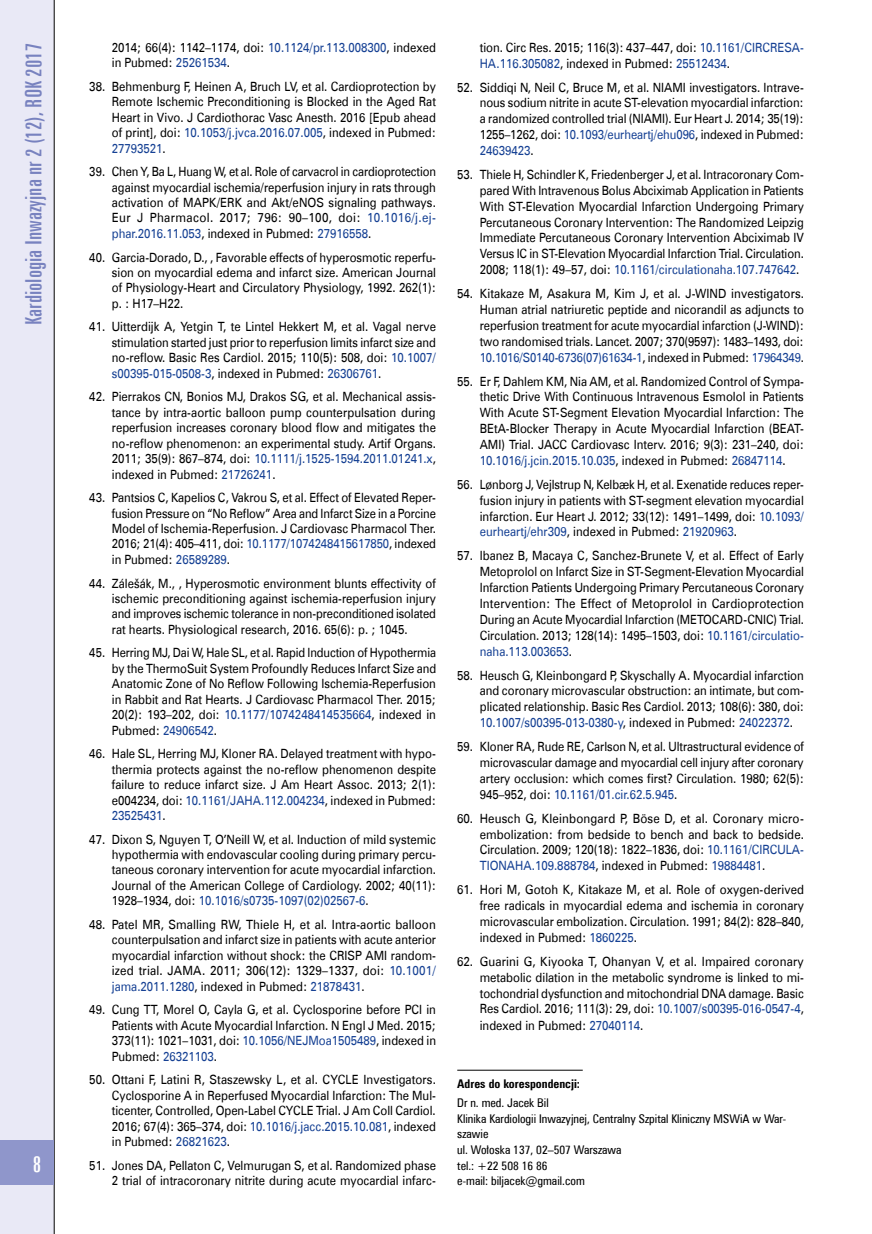
<style>
.page{position:relative;width:872px;height:1234px;background:#fff}
.page>*{position:absolute;margin:0;border:0;box-sizing:border-box;transform-origin:0 0}
.t1{font:22.5px "Zurich X Cn EU";color:#7882bf;scale:1.07 1}
.t2{font:22.5px "Zurich X Cn EU";color:#fff;scale:1.07 1}
.t3{font:12.75px/15.5px "Zurich EU";color:#000;text-align:justify;scale:.9 1}
.t4{font:12.75px/15.5px "Zurich EU";color:#000;text-align:justify;scale:.91 1}
.t5{font:12.75px/15.8px "Zurich EU";color:#000;text-align:justify;scale:.89 1}
.t6{font:12.75px/15.5px "Zurich EU";color:#000;text-align:justify;scale:.88 1}
.t7{font:12px/15.6px "Zurich Cn EU";color:#000}
.t8{font:700 12px "Zurich Cn EU";color:#000}
.s1{color:#164194}
</style>
<div class="page">
<div style="left:0;top:0;width:54px;height:1233px;background:#e9e9f6"></div>
<hr style="left:54px;top:0;width:1px;height:1233px;background:#000">
<div style="left:0;top:1140px;width:54px;height:44px;background:#8f96cb"></div>
<hr style="left:457px;top:1069px;width:126px;height:1px;background:#000">
<h1 class="t1" style="left:20px;top:325px;width:265px;rotate:-90deg">Kardiologia Inwazyjna nr 2 (12), ROK 2017</h1>
<p class="t3" style="left:112px;top:39px;width:362px">2014; 66(4): 1142–1174, doi: <span class="s1">10.1124/pr.113.008300</span>, indexed in Pubmed: <span class="s1">25261534</span>.</p>
<p class="t3" style="left:112px;top:78px;width:362px;text-indent:-23px">38. Behmenburg F, Heinen A, Bruch LV, et al. Cardioprotection by Remote Ischemic Preconditioning is Blocked in the Aged Rat Heart in Vivo. J Cardiothorac Vasc Anesth. 2016 [Epub ahead of print], doi: <span class="s1">10.1053/j.jvca.2016.07.005</span>, indexed in Pubmed:<br><span class="s1">27793521</span>.</p>
<p class="t6" style="left:112px;top:164px;width:370px;text-indent:-23px">39. Chen Y, Ba L, Huang W, et al. Role of carvacrol in cardioprotection against myocardial ischemia/reperfusion injury in rats through activation of MAPK/ERK and Akt/eNOS signaling pathways.<br>Eur J Pharmacol. 2017; 796: 90–100, doi: <span class="s1">10.1016/j.ej&shy;phar.2016.11.053</span>, indexed in Pubmed: <span class="s1">27916558</span>.</p>
<p class="t3" style="left:112px;top:249px;width:362px;text-indent:-23px">40. Garcia-Dorado, D., , Favorable effects of hyperosmotic reperfu&shy;sion on myocardial edema and infarct size. American Journal of Physiology-Heart and Circulatory Physiology, 1992. 262(1): p. : H17–H22.</p>
<p class="t3" style="left:112px;top:319px;width:362px;text-indent:-23px">41. Uitterdijk A, Yetgin T, te Lintel Hekkert M, et al. Vagal nerve stimulation started just prior to reperfusion limits infarct size and no-reflow. Basic Res Cardiol. 2015; 110(5): 508, doi: <span class="s1">10.1007/ s00395-015-0508-3</span>, indexed in Pubmed: <span class="s1">26306761</span>.</p>
<p class="t3" style="left:112px;top:389px;width:362px;text-indent:-23px">42. Pierrakos CN, Bonios MJ, Drakos SG, et al. Mechanical assis&shy;tance by intra-aortic balloon pump counterpulsation during reperfusion increases coronary blood flow and mitigates the no-reflow phenomenon: an experimental study. Artif Organs.<br>2011; 35(9): 867–874, doi: <span class="s1">10.1111/j.1525-1594.2011.01241.x</span>, indexed in Pubmed: <span class="s1">21726241</span>.</p>
<p class="t3" style="left:112px;top:489px;width:362px;text-indent:-23px">43. Pantsios C, Kapelios C, Vakrou S, et al. Effect of Elevated Reper&shy;fusion Pressure on “No Reflow” Area and Infarct Size in a Porcine Model of Ischemia-Reperfusion. J Cardiovasc Pharmacol Ther.<br>2016; 21(4): 405–411, doi: <span class="s1">10.1177/1074248415617850</span>, indexed in Pubmed: <span class="s1">26589289</span>.</p>
<p class="t3" style="left:112px;top:575px;width:362px;text-indent:-23px">44. Zálešák, M., , Hyperosmotic environment blunts effectivity of ischemic preconditioning against ischemia-reperfusion injury and improves ischemic tolerance in non-preconditioned isolated rat hearts. Physiological research, 2016. 65(6): p. ; 1045.</p>
<p class="t5" style="left:112px;top:645px;width:366px;text-indent:-23px">45. Herring MJ, Dai W, Hale SL, et al. Rapid Induction of Hypothermia by the ThermoSuit System Profoundly Reduces Infarct Size and Anatomic Zone of No Reflow Following Ischemia-Reperfusion in Rabbit and Rat Hearts. J Cardiovasc Pharmacol Ther. 2015; 20(2): 193–202, doi: <span class="s1">10.1177/1074248414535664</span>, indexed in Pubmed: <span class="s1">24906542</span>.</p>
<p class="t3" style="left:112px;top:745px;width:362px;text-indent:-23px">46. Hale SL, Herring MJ, Kloner RA. Delayed treatment with hypo&shy;thermia protects against the no-reflow phenomenon despite failure to reduce infarct size. J Am Heart Assoc. 2013; 2(1): e004234, doi: <span class="s1">10.1161/JAHA.112.004234</span>, indexed in Pubmed:<br><span class="s1">23525431</span>.</p>
<p class="t3" style="left:112px;top:831px;width:362px;text-indent:-23px">47. Dixon S, Nguyen T, O’Neill W, et al. Induction of mild systemic hypothermia with endovascular cooling during primary percu&shy;taneous coronary intervention for acute myocardial infarction.<br>Journal of the American College of Cardiology. 2002; 40(11):<br>1928–1934, doi: <span class="s1">10.1016/s0735-1097(02)02567-6</span>.</p>
<p class="t4" style="left:112px;top:916px;width:358px;text-indent:-22px">48. Patel MR, Smalling RW, Thiele H, et al. Intra-aortic balloon counterpulsation and infarct size in patients with acute anterior myocardial infarction without shock: the CRISP AMI random&shy;ized trial. JAMA. 2011; 306(12): 1329–1337, doi: <span class="s1">10.1001/ jama.2011.1280</span>, indexed in Pubmed: <span class="s1">21878431</span>.</p>
<p class="t3" style="left:112px;top:1001px;width:362px;text-indent:-23px">49. Cung TT, Morel O, Cayla G, et al. Cyclosporine before PCI in Patients with Acute Myocardial Infarction. N Engl J Med. 2015; 373(11): 1021–1031, doi: <span class="s1">10.1056/NEJMoa1505489</span>, indexed in Pubmed: <span class="s1">26321103</span>.</p>
<p class="t4" style="left:112px;top:1071px;width:358px;text-indent:-22px">50. Ottani F, Latini R, Staszewsky L, et al. CYCLE Investigators.<br>Cyclosporine A in Reperfused Myocardial Infarction: The Mul&shy;ticenter, Controlled, Open-Label CYCLE Trial. J Am Coll Cardiol.<br>2016; 67(4): 365–374, doi: <span class="s1">10.1016/j.jacc.2015.10.081</span>, indexed in Pubmed: <span class="s1">26821623</span>.</p>
<p class="t3" style="left:89px;top:1156px;width:387px;text-align:right">51. Jones DA, Pellaton C, Velmurugan S, et al. Randomized phase<br>2 trial of intracoronary nitrite during acute myocardial infarc-</p>
<h1 class="t2" style="left:33px;top:1150px;width:9px">8</h1>
<p class="t3" style="left:480px;top:39px;width:362px">tion. Circ Res. 2015; 116(3): 437–447, doi: <span class="s1">10.1161/CIRCRESA-<br>HA.116.305082</span>, indexed in Pubmed: <span class="s1">25512434</span>.</p>
<p class="t3" style="left:480px;top:79px;width:362px;text-indent:-23px">52. Siddiqi N, Neil C, Bruce M, et al. NIAMI investigators. Intrave&shy;nous sodium nitrite in acute ST-elevation myocardial infarction: a randomized controlled trial (NIAMI). Eur Heart J. 2014; 35(19):<br>1255–1262, doi: <span class="s1">10.1093/eurheartj/ehu096</span>, indexed in Pubmed:<br><span class="s1">24639423</span>.</p>
<p class="t5" style="left:480px;top:166px;width:366px;text-indent:-22px">53. Thiele H, Schindler K, Friedenberger J, et al. Intracoronary Com&shy;pared With Intravenous Bolus Abciximab Application in Patients With ST-Elevation Myocardial Infarction Undergoing Primary Percutaneous Coronary Intervention: The Randomized Leipzig Immediate Percutaneous Coronary Intervention Abciximab IV Versus IC in ST-Elevation Myocardial Infarction Trial. Circulation.<br>2008; 118(1): 49–57, doi: <span class="s1">10.1161/circulationaha.107.747642</span>.</p>
<p class="t4" style="left:480px;top:285px;width:358px;text-indent:-22px">54. Kitakaze M, Asakura M, Kim J, et al. J-WIND investigators.<br>Human atrial natriuretic peptide and nicorandil as adjuncts to reperfusion treatment for acute myocardial infarction (J-WIND): two randomised trials. Lancet. 2007; 370(9597): 1483–1493, doi:<br><span class="s1">10.1016/S0140-6736(07)61634-1</span>, indexed in Pubmed: <span class="s1">17964349</span>.</p>
<p class="t3" style="left:480px;top:373px;width:362px;text-indent:-22px">55. Er F, Dahlem KM, Nia AM, et al. Randomized Control of Sympa&shy;thetic Drive With Continuous Intravenous Esmolol in Patients With Acute ST-Segment Elevation Myocardial Infarction: The BEtA-Blocker Therapy in Acute Myocardial Infarction (BEAT-AMI) Trial. JACC Cardiovasc Interv. 2016; 9(3): 231–240, doi:<br><span class="s1">10.1016/j.jcin.2015.10.035</span>, indexed in Pubmed: <span class="s1">26847114</span>.</p>
<p class="t5" style="left:480px;top:476px;width:366px;text-indent:-22px">56. Lønborg J, Vejlstrup N, Kelbæk H, et al. Exenatide reduces reper&shy;fusion injury in patients with ST-segment elevation myocardial infarction. Eur Heart J. 2012; 33(12): 1491–1499, doi: <span class="s1">10.1093/ eurheartj/ehr309</span>, indexed in Pubmed: <span class="s1">21920963</span>.</p>
<p class="t3" style="left:480px;top:548px;width:362px;text-indent:-23px">57. Ibanez B, Macaya C, Sanchez-Brunete V, et al. Effect of Early Metoprolol on Infarct Size in ST-Segment-Elevation Myocardial Infarction Patients Undergoing Primary Percutaneous Coronary Intervention: The Effect of Metoprolol in Cardioprotection During an Acute Myocardial Infarction (METOCARD-CNIC) Trial.<br>Circulation. 2013; 128(14): 1495–1503, doi: <span class="s1">10.1161/circulatio&shy;naha.113.003653</span>.</p>
<p class="t3" style="left:480px;top:667px;width:362px;text-indent:-23px">58. Heusch G, Kleinbongard P, Skyschally A. Myocardial infarction and coronary microvascular obstruction: an intimate, but com&shy;plicated relationship. Basic Res Cardiol. 2013; 108(6): 380, doi:<br><span class="s1">10.1007/s00395-013-0380-y</span>, indexed in Pubmed: <span class="s1">24022372</span>.</p>
<p class="t5" style="left:480px;top:738px;width:366px;text-indent:-22px">59. Kloner RA, Rude RE, Carlson N, et al. Ultrastructural evidence of microvascular damage and myocardial cell injury after coronary artery occlusion: which comes first? Circulation. 1980; 62(5):<br>945–952, doi: <span class="s1">10.1161/01.cir.62.5.945</span>.</p>
<p class="t4" style="left:480px;top:810px;width:358px;text-indent:-22px">60. Heusch G, Kleinbongard P, Böse D, et al. Coronary micro&shy;embolization: from bedside to bench and back to bedside.<br>Circulation. 2009; 120(18): 1822–1836, doi: <span class="s1">10.1161/CIRCULA-TIONAHA.109.888784</span>, indexed in Pubmed: <span class="s1">19884481</span>.</p>
<p class="t3" style="left:480px;top:881px;width:362px;text-indent:-22px">61. Hori M, Gotoh K, Kitakaze M, et al. Role of oxygen-derived free radicals in myocardial edema and ischemia in coronary microvascular embolization. Circulation. 1991; 84(2): 828–840, indexed in Pubmed: <span class="s1">1860225</span>.</p>
<p class="t4" style="left:480px;top:953px;width:358px;line-height:15.9px;text-indent:-22px">62. Guarini G, Kiyooka T, Ohanyan V, et al. Impaired coronary metabolic dilation in the metabolic syndrome is linked to mi&shy;tochondrial dysfunction and mitochondrial DNA damage. Basic Res Cardiol. 2016; 111(3): 29, doi: <span class="s1">10.1007/s00395-016-0547-4</span>, indexed in Pubmed: <span class="s1">27040114</span>.</p>
<p class="t8" style="left:457px;top:1075px;width:124px">Adres do korespondencji:</p>
<p class="t7" style="left:457px;top:1094px;width:330px">Dr n. med. Jacek Bil<br>Klinika Kardiologii Inwazyjnej, Centralny Szpital Kliniczny MSWiA w War&shy;szawie<br>ul. Wołoska 137, 02–507 Warszawa<br>tel.: +22 508 16 86<br>e-mail: biljacek@gmail.com</p>
</div>
